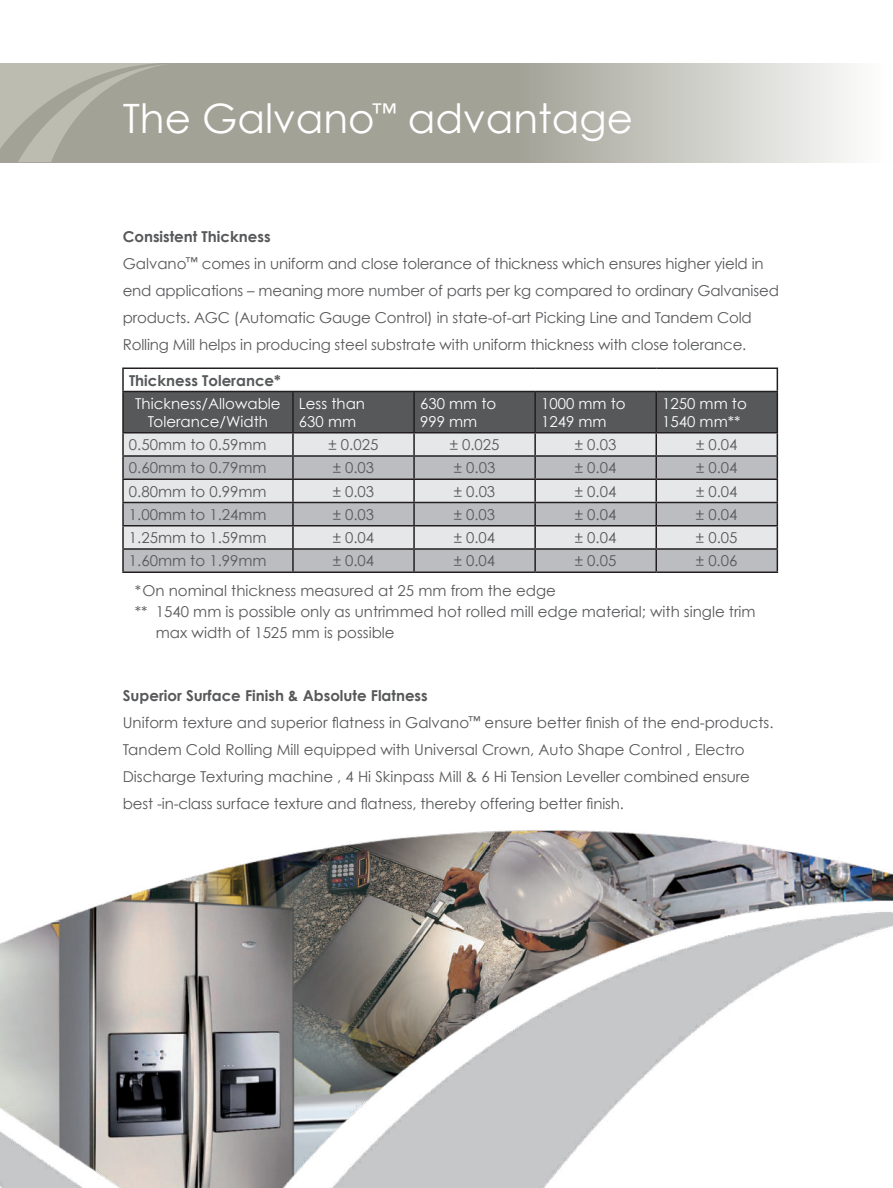
<style>
.page{position:relative;width:893px;height:1188px;background:#fff}
.page>*{position:absolute;margin:0;border:0;box-sizing:border-box;transform-origin:0 0}
.t1{font:40.5px "Century Gothic";color:#fff}
.t2{font:15px/27px "Century Gothic";color:#57585a}
.t3{font:15px/18px "Century Gothic";color:#fff}
.t4{font:700 15px "Century Gothic";color:#57585a}
.s1{font-weight:700}
</style>
<div class="page">
<img style="left:0;top:830px;width:893px;height:358px">
<svg style="left:192px;top:63px;width:659px;height:99px;background:#b7b7ae"></svg>
<svg style="left:0;top:63px;width:192px;height:99px;background:#abab9f"></svg>
<hr style="left:122px;top:368px;width:171px;height:1px;background:#231f20">
<hr style="left:122px;top:369px;width:2px;height:22px;background:#231f20">
<hr style="left:293px;top:368px;width:121px;height:1px;background:#231f20">
<hr style="left:414px;top:368px;width:121px;height:1px;background:#231f20">
<hr style="left:535px;top:368px;width:121px;height:1px;background:#231f20">
<hr style="left:656px;top:368px;width:122px;height:1px;background:#231f20">
<hr style="left:122px;top:391px;width:171px;height:1px;background:#231f20">
<hr style="left:122px;top:392px;width:2px;height:40px;background:#231f20">
<hr style="left:122px;top:432px;width:171px;height:2px;background:#231f20">
<hr style="left:122px;top:434px;width:2px;height:21px;background:#231f20">
<hr style="left:122px;top:455px;width:171px;height:2px;background:#231f20">
<hr style="left:122px;top:457px;width:2px;height:21px;background:#231f20">
<hr style="left:122px;top:478px;width:171px;height:2px;background:#231f20">
<hr style="left:122px;top:480px;width:2px;height:22px;background:#231f20">
<hr style="left:122px;top:502px;width:171px;height:1px;background:#231f20">
<hr style="left:122px;top:503px;width:2px;height:22px;background:#231f20">
<hr style="left:122px;top:525px;width:171px;height:1px;background:#231f20">
<hr style="left:122px;top:526px;width:2px;height:22px;background:#231f20">
<hr style="left:122px;top:548px;width:171px;height:2px;background:#231f20">
<hr style="left:122px;top:550px;width:2px;height:22px;background:#231f20">
<svg style="left:123px;top:369px;width:655px;height:203px;background:#b2b3b5"></svg>
<hr style="left:122px;top:572px;width:171px;height:1px;background:#231f20">
<hr style="left:293px;top:572px;width:121px;height:1px;background:#231f20">
<hr style="left:414px;top:572px;width:121px;height:1px;background:#231f20">
<hr style="left:535px;top:572px;width:121px;height:1px;background:#231f20">
<hr style="left:656px;top:572px;width:122px;height:1px;background:#231f20">
<h1 class="t1" style="left:123px;top:94px;width:512px">The Galvano<sup>™</sup> advantage</h1>
<p class="t2" style="left:123px;top:223px;width:658px"><span class="s1">Consistent Thickness<br></span>Galvano<sup>™</sup> comes in uniform and close tolerance of thickness which ensures higher yield in end applications – meaning more number of parts per kg compared to ordinary Galvanised products. AGC (Automatic Gauge Control) in state-of-art Picking Line and Tandem Cold Rolling Mill helps in producing steel substrate with uniform thickness with close tolerance.</p>
<p class="t4" style="left:129px;top:371px;width:153px">Thickness Tolerance*</p>
<p class="t3" style="left:135px;top:394px;width:147px;text-align:center">Thickness/Allowable<br>Tolerance/Width</p>
<p class="t3" style="left:299px;top:394px;width:68px">Less than<br>630 mm</p>
<p class="t3" style="left:420px;top:394px;width:78px">630 mm to<br>999 mm</p>
<p class="t3" style="left:541px;top:394px;width:86px">1000 mm to<br>1249 mm</p>
<p class="t3" style="left:662px;top:394px;width:86px">1250 mm to<br>1540 mm**</p>
<p class="t2" style="left:129px;top:431px;width:139px">0.50mm to 0.59mm</p>
<p class="t2" style="left:329px;top:431px;width:51px">± 0.025</p>
<p class="t2" style="left:450px;top:431px;width:51px">± 0.025</p>
<p class="t2" style="left:575px;top:431px;width:43px">± 0.03</p>
<p class="t2" style="left:696px;top:431px;width:43px">± 0.04</p>
<p class="t2" style="left:129px;top:454px;width:139px">0.60mm to 0.79mm</p>
<p class="t2" style="left:333px;top:454px;width:43px">± 0.03</p>
<p class="t2" style="left:454px;top:454px;width:43px">± 0.03</p>
<p class="t2" style="left:575px;top:454px;width:43px">± 0.04</p>
<p class="t2" style="left:696px;top:454px;width:43px">± 0.04</p>
<p class="t2" style="left:129px;top:477px;width:139px">0.80mm to 0.99mm</p>
<p class="t2" style="left:333px;top:477px;width:43px">± 0.03</p>
<p class="t2" style="left:454px;top:477px;width:43px">± 0.03</p>
<p class="t2" style="left:575px;top:477px;width:43px">± 0.04</p>
<p class="t2" style="left:696px;top:477px;width:43px">± 0.04</p>
<p class="t2" style="left:129px;top:501px;width:139px">1.00mm to 1.24mm</p>
<p class="t2" style="left:333px;top:501px;width:43px">± 0.03</p>
<p class="t2" style="left:454px;top:501px;width:43px">± 0.03</p>
<p class="t2" style="left:575px;top:501px;width:43px">± 0.04</p>
<p class="t2" style="left:696px;top:501px;width:43px">± 0.04</p>
<p class="t2" style="left:129px;top:524px;width:139px">1.25mm to 1.59mm</p>
<p class="t2" style="left:333px;top:524px;width:43px">± 0.04</p>
<p class="t2" style="left:454px;top:524px;width:43px">± 0.04</p>
<p class="t2" style="left:575px;top:524px;width:43px">± 0.04</p>
<p class="t2" style="left:696px;top:524px;width:43px">± 0.05</p>
<p class="t2" style="left:129px;top:547px;width:139px">1.60mm to 1.99mm</p>
<p class="t2" style="left:333px;top:547px;width:43px">± 0.04</p>
<p class="t2" style="left:454px;top:547px;width:43px">± 0.04</p>
<p class="t2" style="left:575px;top:547px;width:43px">± 0.05</p>
<p class="t2" style="left:696px;top:547px;width:43px">± 0.06</p>
<p class="t2" style="left:135px;top:577px;width:423px">*On nominal thickness measured at 25 mm from the edge</p>
<p class="t2" style="left:135px;top:598px;width:622px">** 1540 mm is possible only as untrimmed hot rolled mill edge material; with single trim</p>
<p class="t2" style="left:156px;top:619px;width:240px">max width of 1525 mm is possible</p>
<p class="t2" style="left:123px;top:682px;width:652px"><span class="s1">Superior Surface Finish &amp; Absolute Flatness<br></span>Uniform texture and superior flatness in Galvano<sup>™</sup> ensure better finish of the end-products.<br>Tandem Cold Rolling Mill equipped with Universal Crown, Auto Shape Control , Electro Discharge Texturing machine , 4 Hi Skinpass Mill &amp; 6 Hi Tension Leveller combined ensure best -in-class surface texture and flatness, thereby offering better finish.</p>
</div>
